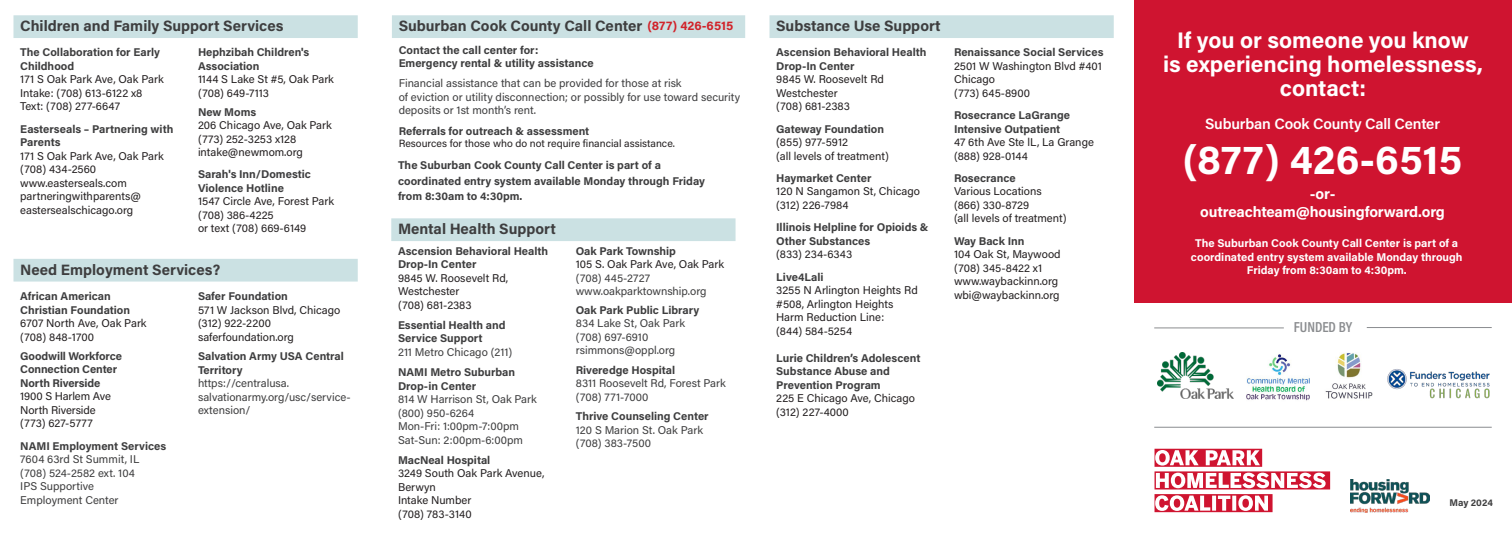
<style>
.page{position:relative;width:1512px;height:540px;background:#fff}
.page>*{position:absolute;margin:0;border:0;box-sizing:border-box;transform-origin:0 0}
.t1{font:700 41.1px "Acumin Pro";color:#fff}
.t2{font:700 22.5px/24px "Acumin Pro";color:#fff;text-align:center}
.t3{font:700 15px "Acumin Pro";color:#3e3e3f}
.t4{font:700 15px/18px "Acumin Pro";letter-spacing:-.01em;color:#fff;text-align:center}
.t5{font:600 15px "Acumin Pro";letter-spacing:-.01em;color:#fff}
.t6{font:14.55px "Acumin VF";color:#8a8c8f}
.t7{font:700 12.6px "Acumin Pro";color:#d1232a}
.t8{font:11.25px/13.5px "Acumin Pro";color:#231f20}
.t9{font:700 11.25px/13.5px "Acumin Pro";color:#3e3e3f}
.t10{font:11.25px/13.5px "Acumin Pro";color:#3e3e3f}
.t11{font:700 11.25px/13.5px "Acumin Pro";color:#fff;text-align:center}
.t12{font:10.5px "Acumin Pro";color:#231f20}
.t13{font:700 9.75px "Acumin Pro";letter-spacing:-.01em;color:#3e3e3f}
</style>
<div class="page">
<div style="left:392px;top:15px;width:353px;height:23px;background:#cbe1e3"></div>
<div style="left:770px;top:15px;width:344px;height:23px;background:#cbe1e3"></div>
<div style="left:391px;top:218px;width:345px;height:23px;background:#cbe1e3"></div>
<svg style="left:1155px;top:449px;width:175px;height:63px"></svg>
<img style="left:1350px;top:480px;width:80px;height:33px">
<img style="left:1247px;top:354px;width:63px;height:47px">
<img style="left:1387px;top:369px;width:103px;height:29px">
<img style="left:1325px;top:353px;width:48px;height:46px">
<img style="left:1157px;top:353px;width:76px;height:45px">
<div style="left:1134px;top:0;width:378px;height:302px;background:#cf1430"></div>
<div style="left:14px;top:15px;width:344px;height:23px;background:#cbe1e3"></div>
<div style="left:14px;top:259px;width:344px;height:23px;background:#cbe1e3"></div>
<hr style="left:1154px;top:328px;width:130px;height:1px;background:#8a8c8f">
<hr style="left:1367px;top:327px;width:125px;height:1px;background:#8a8c8f">
<hr style="left:1154px;top:427px;width:338px;height:1px;background:#8a8c8f">
<h3 class="t3" style="left:20px;top:20px;width:265px">Children and Family Support Services</h3>
<p class="t9" style="left:20px;top:46px;width:141px">The Collaboration for Early<br>Childhood</p>
<p class="t8" style="left:20px;top:73px;width:145px">171 S Oak Park Ave, Oak Park<br>Intake: (708) 613-6122 x8<br>Text: (708) 277-6647</p>
<p class="t9" style="left:20px;top:123px;width:155px">Easterseals – Partnering with<br>Parents</p>
<p class="t8" style="left:20px;top:150px;width:145px">171 S Oak Park Ave, Oak Park (708) 434-2560 www.easterseals.com partneringwithparents@ eastersealschicago.org</p>
<p class="t9" style="left:198px;top:46px;width:113px">Hephzibah Children's<br>Association</p>
<p class="t8" style="left:198px;top:73px;width:137px">1144 S Lake St #5, Oak Park (708) 649-7113</p>
<p class="t9" style="left:198px;top:106px;width:60px">New Moms</p>
<p class="t8" style="left:198px;top:119px;width:135px">206 Chicago Ave, Oak Park (773) 252-3253 x128 intake@newmom.org</p>
<p class="t9" style="left:198px;top:169px;width:114px">Sarah's Inn/Domestic<br>Violence Hotline</p>
<p class="t8" style="left:198px;top:196px;width:138px">1547 Circle Ave, Forest Park (708) 386-4225<br>or text (708) 669-6149</p>
<h3 class="t3" style="left:20px;top:264px;width:202px">Need Employment Services?</h3>
<p class="t9" style="left:20px;top:291px;width:111px">African American<br>Christian Foundation</p>
<p class="t8" style="left:20px;top:318px;width:128px">6707 North Ave, Oak Park (708) 848-1700</p>
<p class="t9" style="left:20px;top:350px;width:103px">Goodwill Workforce<br>Connection Center<br>North Riverside</p>
<p class="t8" style="left:20px;top:391px;width:92px">1900 S Harlem Ave<br>North Riverside (773) 627-5777</p>
<p class="t9" style="left:20px;top:440px;width:148px">NAMI Employment Services</p>
<p class="t10" style="left:20px;top:454px;width:121px">7604 63rd St Summit, IL (708) 524-2582 ext. 104<br>IPS Supportive<br>Employment Center</p>
<p class="t9" style="left:198px;top:291px;width:91px">Safer Foundation</p>
<p class="t8" style="left:198px;top:304px;width:144px">571 W Jackson Blvd, Chicago (312) 922-2200 saferfoundation.org</p>
<p class="t9" style="left:198px;top:351px;width:147px">Salvation Army USA Central<br>Territory</p>
<p class="t10" style="left:198px;top:378px;width:154px">https://centralusa. salvationarmy.org/usc/service&shy;extension/</p>
<h3 class="t3" style="left:399px;top:20px;width:245px">Suburban Cook County Call Center</h3>
<p class="t9" style="left:399px;top:44px;width:197px">Contact the call center for:<br>Emergency rental &amp; utility assistance</p>
<p class="t10" style="left:399px;top:78px;width:343px">Financial assistance that can be provided for those at risk<br>of eviction or utility disconnection; or possibly for use toward security deposits or 1st month’s rent.</p>
<p class="t9" style="left:399px;top:125px;width:192px">Referrals for outreach &amp; assessment</p>
<p class="t12" style="left:399px;top:139px;width:278px">Resources for those who do not require financial assistance.</p>
<p class="t9" style="left:398px;top:158px;width:309px;line-height:15.6px">The Suburban Cook County Call Center is part of a coordinated entry system available Monday through Friday from 8:30am to 4:30pm.</p>
<p class="t7" style="left:647px;top:21px;width:87px">(877) 426-6515</p>
<h3 class="t3" style="left:776px;top:20px;width:166px">Substance Use Support</h3>
<p class="t9" style="left:776px;top:46px;width:152px">Ascension Behavioral Health<br>Drop-In Center</p>
<p class="t8" style="left:776px;top:73px;width:109px">9845 W. Roosevelt Rd<br>Westchester<br>(708) 681-2383</p>
<p class="t9" style="left:776px;top:123px;width:109px">Gateway Foundation</p>
<p class="t8" style="left:776px;top:136px;width:114px">(855) 977-5912<br>(all levels of treatment)</p>
<p class="t9" style="left:776px;top:172px;width:97px">Haymarket Center</p>
<p class="t8" style="left:776px;top:186px;width:145px">120 N Sangamon St, Chicago (312) 226-7984</p>
<p class="t9" style="left:776px;top:222px;width:154px">Illinois Helpline for Opioids &amp;<br>Other Substances</p>
<p class="t8" style="left:776px;top:249px;width:78px">(833) 234-6343</p>
<p class="t9" style="left:776px;top:271px;width:49px">Live4Lali</p>
<p class="t8" style="left:776px;top:284px;width:143px">3255 N Arlington Heights Rd #508, Arlington Heights<br>Harm Reduction Line:<br>(844) 584-5254</p>
<p class="t9" style="left:776px;top:352px;width:146px">Lurie Children’s Adolescent<br>Substance Abuse and<br>Prevention Program</p>
<p class="t8" style="left:776px;top:392px;width:140px">225 E Chicago Ave, Chicago (312) 227-4000</p>
<h3 class="t3" style="left:398px;top:223px;width:159px">Mental Health Support</h3>
<p class="t9" style="left:398px;top:245px;width:152px">Ascension Behavioral Health<br>Drop-In Center</p>
<p class="t8" style="left:398px;top:272px;width:112px">9845 W. Roosevelt Rd,<br>Westchester<br>(708) 681-2383</p>
<p class="t9" style="left:398px;top:319px;width:109px">Essential Health and<br>Service Support</p>
<p class="t10" style="left:398px;top:346px;width:116px">211 Metro Chicago (211)</p>
<p class="t9" style="left:398px;top:366px;width:119px">NAMI Metro Suburban<br>Drop-in Center</p>
<p class="t10" style="left:398px;top:393px;width:140px">814 W Harrison St, Oak Park (800) 950-6264<br>Mon-Fri: 1:00pm-7:00pm<br>Sat-Sun: 2:00pm-6:00pm</p>
<p class="t9" style="left:398px;top:454px;width:94px">MacNeal Hospital</p>
<p class="t8" style="left:398px;top:468px;width:148px">3249 South Oak Park Avenue,<br>Berwyn<br>Intake Number<br>(708) 783-3140</p>
<p class="t9" style="left:576px;top:245px;width:102px">Oak Park Township</p>
<p class="t8" style="left:576px;top:258px;width:150px">105 S. Oak Park Ave, Oak Park</p>
<p class="t10" style="left:576px;top:272px;width:132px">(708) 445-2727 www.oakparktownship.org</p>
<p class="t9" style="left:576px;top:304px;width:125px">Oak Park Public Library</p>
<p class="t10" style="left:576px;top:318px;width:111px">834 Lake St, Oak Park (708) 697-6910 rsimmons@oppl.org</p>
<p class="t9" style="left:576px;top:364px;width:101px">Riveredge Hospital</p>
<p class="t10" style="left:576px;top:378px;width:152px">8311 Roosevelt Rd, Forest Park (708) 771-7000</p>
<p class="t9" style="left:576px;top:411px;width:134px">Thrive Counseling Center</p>
<p class="t10" style="left:576px;top:424px;width:129px">120 S Marion St. Oak Park (708) 383-7500</p>
<p class="t9" style="left:954px;top:46px;width:151px">Renaissance Social Services</p>
<p class="t8" style="left:954px;top:60px;width:150px">2501 W Washington Blvd #401<br>Chicago<br>(773) 645-8900</p>
<p class="t9" style="left:954px;top:109px;width:118px">Rosecrance LaGrange<br>Intensive Outpatient</p>
<p class="t8" style="left:954px;top:136px;width:141px">47 6th Ave Ste lL, La Grange (888) 928-0144</p>
<p class="t9" style="left:954px;top:172px;width:63px">Rosecrance</p>
<p class="t8" style="left:954px;top:186px;width:114px">Various Locations (866) 330-8729<br>(all levels of treatment)</p>
<p class="t9" style="left:954px;top:235px;width:72px">Way Back Inn</p>
<p class="t8" style="left:954px;top:249px;width:108px">104 Oak St, Maywood (708) 345-8422 x1 www.waybackinn.org wbi@waybackinn.org</p>
<h2 class="t2" style="left:1163px;top:30px;width:321px">If you or someone you know<br>is experiencing homelessness, contact:</h2>
<h3 class="t5" style="left:1205px;top:118px;width:236px">Suburban Cook County Call Center</h3>
<h1 class="t1" style="left:1183px;top:144px;width:281px">(877) 426-6515</h1>
<h3 class="t4" style="left:1200px;top:186px;width:246px">-or&shy;outreachteam@housingforward.org</h3>
<p class="t11" style="left:1191px;top:238px;width:273px">The Suburban Cook County Call Center is part of a coordinated entry system available Monday through<br>Friday from 8:30am to 4:30pm.</p>
<p class="t6" style="left:1294px;top:319px;width:60px">FUNDED BY</p>
<p class="t13" style="left:1450px;top:498px;width:45px">May 2024</p>
</div>
